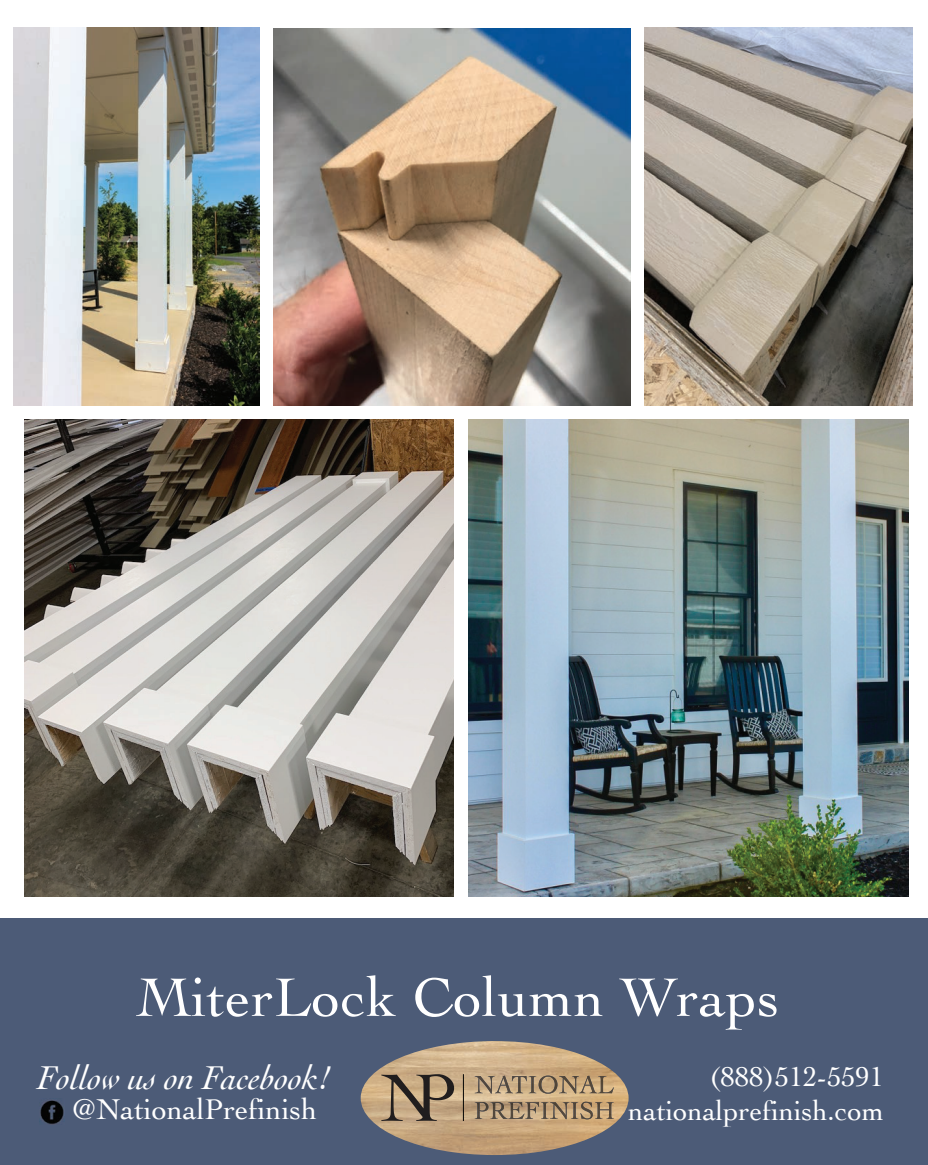
<style>
.page{position:relative;width:928px;height:1165px;background:#fff}
.page>*{position:absolute;margin:0;border:0;box-sizing:border-box;transform-origin:0 0}
.t1{font:57px "Cochin";letter-spacing:.01em;color:#fff}
.t2{font:italic 34.5px "Cochin";color:#fff}
.t3{font:30px "Cochin";color:#fff}
.t4{font:28.5px "Cochin";color:#fff}
</style>
<div class="page">
<div style="left:0;top:918px;width:928px;height:246px;background:#4c5b77"></div>
<img style="left:273px;top:28px;width:357px;height:377px">
<img style="left:39px;top:1100px;width:25px;height:24px">
<img style="left:361px;top:1041px;width:267px;height:113px">
<svg style="left:381px;top:1074px;width:73px;height:46px;background:#998368"></svg>
<img style="left:475px;top:1075px;width:61px;height:18px">
<img style="left:538px;top:1075px;width:19px;height:18px">
<img style="left:559px;top:1075px;width:55px;height:18px">
<img style="left:475px;top:1101px;width:13px;height:17px">
<img style="left:490px;top:1101px;width:49px;height:17px">
<img style="left:541px;top:1102px;width:7px;height:16px">
<img style="left:550px;top:1102px;width:19px;height:17px">
<img style="left:571px;top:1102px;width:7px;height:16px">
<img style="left:580px;top:1101px;width:12px;height:18px">
<img style="left:595px;top:1102px;width:19px;height:16px">
<hr style="left:463px;top:1074px;width:1px;height:46px;background:#040503">
<img style="left:645px;top:28px;width:267px;height:377px">
<img style="left:24px;top:419px;width:429px;height:477px">
<img style="left:468px;top:419px;width:441px;height:477px">
<img style="left:13px;top:28px;width:246px;height:377px">
<h1 class="t1" style="left:136px;top:958px;width:645px">MiterLock Column Wraps</h1>
<p class="t2" style="left:38px;top:1054px;width:294px">Follow us on Facebook!</p>
<p class="t4" style="left:709px;top:1057px;width:176px">(888)512-5591</p>
<p class="t3" style="left:72px;top:1089px;width:247px">@NationalPrefinish</p>
<p class="t4" style="left:628px;top:1091px;width:257px">nationalprefinish.com</p>
</div>
